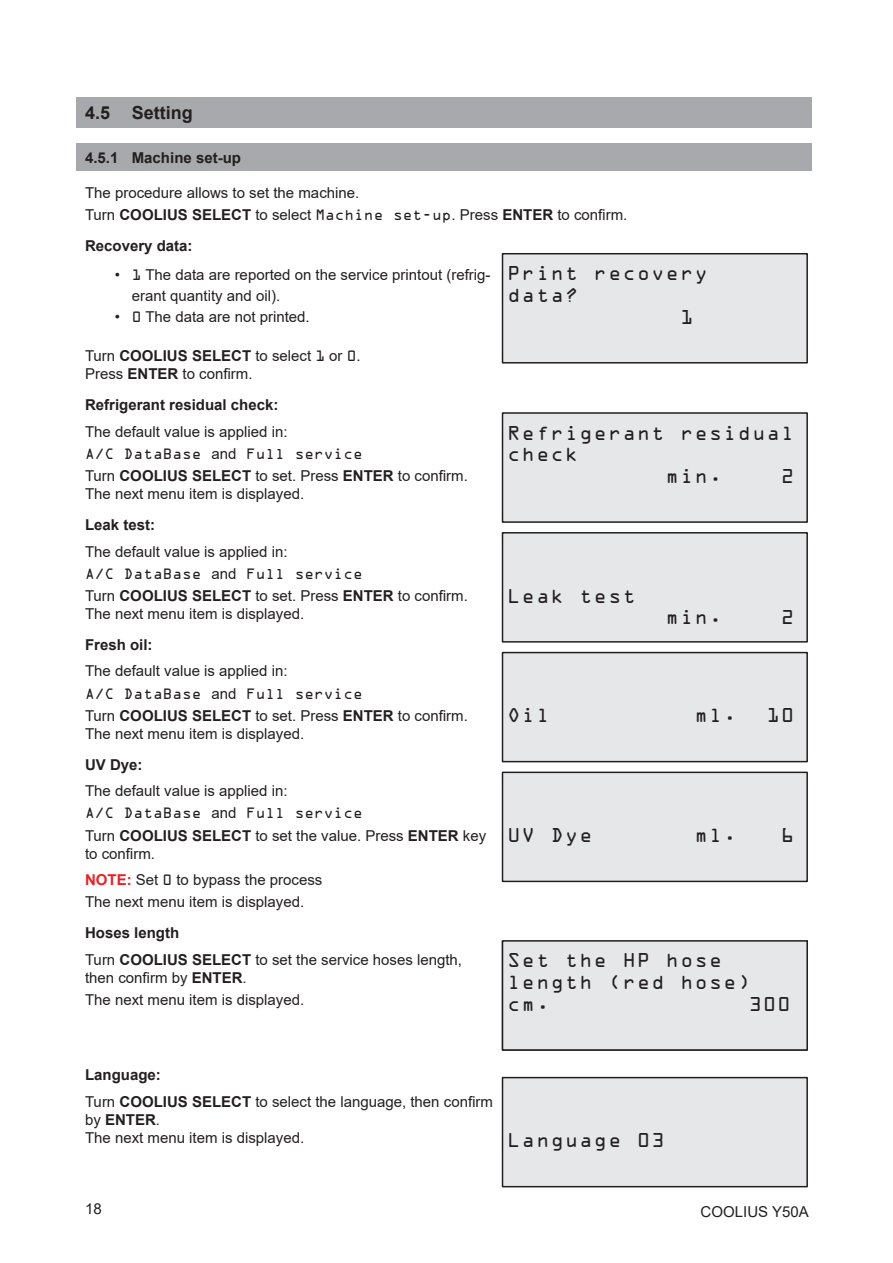
<style>
.page{position:relative;width:893px;height:1263px;background:#fff}
.page>*{position:absolute;margin:0;border:0;box-sizing:border-box;transform-origin:0 0}
.t1{font:18px/21.6px "OCRA Std";letter-spacing:.08em;color:#231f20}
.t2{font:700 18px "Arial";color:#231f20}
.t3{font:15px/18px "Arial";color:#231f20}
.t4{font:700 15px "Arial";color:#231f20}
.t5{font:13.5px "OCRA Std";color:#231f20}
.s1{font-weight:700}
.s2{font-family:"OCRA Std";font-size:13.5px}
.s3{font-family:"Arial";font-size:15px}
.s4{font-weight:700;color:#ee1d23}
</style>
<div class="page">
<div style="left:77px;top:98px;width:735px;height:30px;background:#a8a9ad"></div>
<div style="left:77px;top:143px;width:735px;height:28px;background:#a8a9ad"></div>
<div style="left:502px;top:254px;width:305px;height:109px;background:#e6e7e9"></div>
<div style="left:502px;top:253px;width:306px;height:111px;border:2px solid #231f20"></div>
<div style="left:502px;top:413px;width:305px;height:109px;background:#e6e7e9"></div>
<div style="left:502px;top:412px;width:306px;height:111px;border:2px solid #231f20"></div>
<div style="left:502px;top:533px;width:305px;height:109px;background:#e6e7e9"></div>
<div style="left:502px;top:532px;width:306px;height:111px;border:2px solid #231f20"></div>
<div style="left:502px;top:652px;width:305px;height:110px;background:#e6e7e9"></div>
<div style="left:502px;top:652px;width:306px;height:110px;border:2px solid #231f20"></div>
<div style="left:502px;top:772px;width:305px;height:109px;background:#e6e7e9"></div>
<div style="left:502px;top:772px;width:306px;height:110px;border:2px solid #231f20"></div>
<div style="left:502px;top:941px;width:305px;height:109px;background:#e6e7e9"></div>
<div style="left:502px;top:940px;width:306px;height:111px;border:2px solid #231f20"></div>
<div style="left:502px;top:1077px;width:305px;height:110px;background:#e6e7e9"></div>
<div style="left:502px;top:1077px;width:306px;height:110px;border:2px solid #231f20"></div>
<p class="t2" style="left:85px;top:100px;width:109px">4.5 Setting</p>
<p class="t4" style="left:85px;top:147px;width:157px">4.5.1 Machine set-up</p>
<p class="t3" style="left:85px;top:181px;width:544px;line-height:22.2px">The procedure allows to set the machine.<br>Turn <span class="s1">COOLIUS SELECT</span> to select <span class="s2">Machine set-up</span>. Press <span class="s1">ENTER</span> to confirm.</p>
<p class="t4" style="left:85px;top:235px;width:109px">Recovery data:</p>
<p class="t3" style="left:132px;top:265px;width:360px;line-height:21px;text-indent:-17px">• <span class="s2">1</span> The data are reported on the service printout (refrig&shy;erant quantity and oil).</p>
<p class="t3" style="left:115px;top:308px;width:196px">• <span class="s2">0</span> The data are not printed.</p>
<p class="t3" style="left:85px;top:347px;width:277px">Turn <span class="s1">COOLIUS SELECT</span> to select <span class="s2">1</span> or <span class="s2">0</span>.<br>Press <span class="s1">ENTER</span> to confirm.</p>
<p class="t4" style="left:85px;top:394px;width:195px">Refrigerant residual check:</p>
<p class="t3" style="left:85px;top:422px;width:204px">The default value is applied in:</p>
<p class="t5" style="left:85px;top:448px;width:279px">A/C DataBase <span class="s3">and</span> Full service</p>
<p class="t3" style="left:85px;top:467px;width:384px">Turn <span class="s1">COOLIUS SELECT</span> to set. Press <span class="s1">ENTER</span> to confirm.<br>The next menu item is displayed.</p>
<p class="t4" style="left:85px;top:514px;width:72px">Leak test:</p>
<p class="t3" style="left:85px;top:542px;width:204px">The default value is applied in:</p>
<p class="t5" style="left:85px;top:568px;width:279px">A/C DataBase <span class="s3">and</span> Full service</p>
<p class="t3" style="left:85px;top:587px;width:384px">Turn <span class="s1">COOLIUS SELECT</span> to set. Press <span class="s1">ENTER</span> to confirm.<br>The next menu item is displayed.</p>
<p class="t4" style="left:85px;top:634px;width:69px">Fresh oil:</p>
<p class="t3" style="left:85px;top:662px;width:204px">The default value is applied in:</p>
<p class="t5" style="left:85px;top:687px;width:279px">A/C DataBase <span class="s3">and</span> Full service</p>
<p class="t3" style="left:85px;top:706px;width:384px">Turn <span class="s1">COOLIUS SELECT</span> to set. Press <span class="s1">ENTER</span> to confirm.<br>The next menu item is displayed.</p>
<p class="t4" style="left:85px;top:754px;width:59px">UV Dye:</p>
<p class="t3" style="left:85px;top:782px;width:204px">The default value is applied in:</p>
<p class="t5" style="left:85px;top:807px;width:279px">A/C DataBase <span class="s3">and</span> Full service</p>
<p class="t3" style="left:85px;top:826px;width:403px">Turn <span class="s1">COOLIUS SELECT</span> to set the value. Press <span class="s1">ENTER</span> key to confirm.</p>
<p class="t3" style="left:85px;top:869px;width:239px;line-height:22.2px"><span class="s4">NOTE:</span> Set <span class="s2">0</span> to bypass the process<br>The next menu item is displayed.</p>
<p class="t3" style="left:85px;top:919px;width:379px;line-height:26.5px"><span class="s1">Hoses length<br></span>Turn <span class="s1">COOLIUS SELECT</span> to set the service hoses length,</p>
<p class="t3" style="left:85px;top:966px;width:221px;line-height:22.2px">then confirm by <span class="s1">ENTER</span>.<br>The next menu item is displayed.</p>
<p class="t1" style="left:507px;top:264px;width:202px">Print recovery</p>
<p class="t1" style="left:507px;top:286px;width:72px">data?</p>
<p class="t1" style="left:680px;top:307px;width:14px">1</p>
<p class="t1" style="left:507px;top:424px;width:288px">Refrigerant residual</p>
<p class="t1" style="left:507px;top:445px;width:72px">check</p>
<p class="t1" style="left:666px;top:467px;width:58px">min.</p>
<p class="t1" style="left:781px;top:467px;width:14px">2</p>
<p class="t1" style="left:507px;top:586px;width:130px">Leak test</p>
<p class="t1" style="left:666px;top:608px;width:58px">min.</p>
<p class="t1" style="left:781px;top:608px;width:14px">2</p>
<p class="t1" style="left:507px;top:706px;width:43px">Oil</p>
<p class="t1" style="left:695px;top:706px;width:101px">ml. 10</p>
<p class="t1" style="left:507px;top:826px;width:86px">UV Dye</p>
<p class="t1" style="left:695px;top:826px;width:43px">ml.</p>
<p class="t1" style="left:781px;top:826px;width:14px">6</p>
<p class="t1" style="left:507px;top:951px;width:158px">Hoses lengt</p>
<p class="t1" style="left:507px;top:951px;width:245px">Set the HP hose length (red hose) cm.</p>
<p class="t1" style="left:749px;top:995px;width:43px">300</p>
<p class="t3" style="left:85px;top:1061px;width:409px;line-height:26.5px"><span class="s1">Language:<br></span>Turn <span class="s1">COOLIUS SELECT</span> to select the language, then confirm</p>
<p class="t3" style="left:85px;top:1110px;width:221px">by <span class="s1">ENTER</span>.<br>The next menu item is displayed.</p>
<p class="t1" style="left:507px;top:1131px;width:158px">Language 03</p>
<p class="t3" style="left:85px;top:1200px;width:18px">18</p>
<p class="t3" style="left:701px;top:1202px;width:110px">COOLIUS Y50A</p>
</div>
